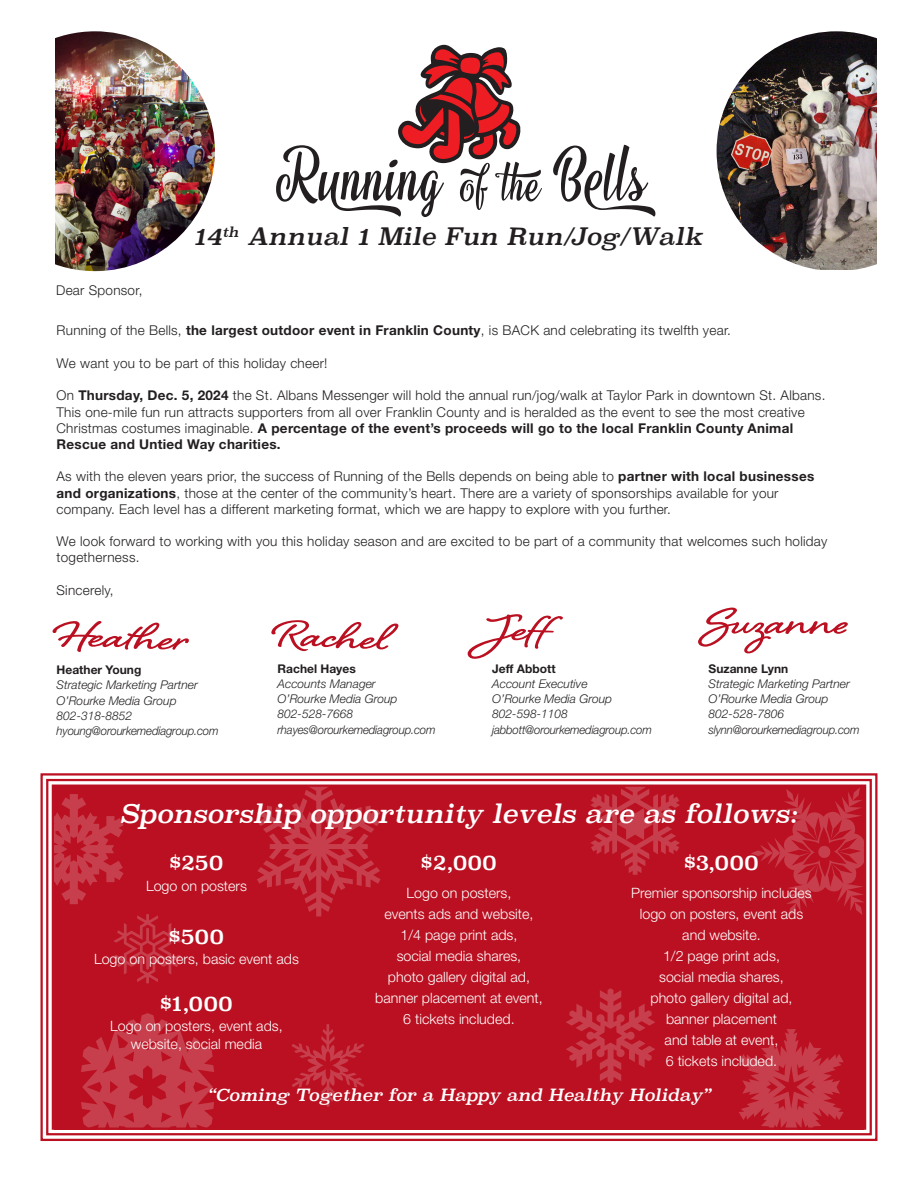
<style>
.page{position:relative;width:918px;height:1188px;background:#fff}
.page>*{position:absolute;margin:0;border:0;box-sizing:border-box;transform-origin:0 0}
.t1{font:700 46.8px "Shelby";color:#ba1021;scale:1.41 1}
.t2{font:italic 25.5px "Superclarendon";color:#fff}
.t3{font:italic 23.55px "Superclarendon";color:#231f20}
.t4{font:21px "Superclarendon";color:#fff}
.t5{font:italic 16.5px "Superclarendon";color:#fff}
.t6{font:300 14.25px/21px "Helvetica Neue LT Std";color:#fff;text-align:center}
.t7{font:300 13.5px/16.2px "Helvetica Neue LT Std";letter-spacing:.02em;color:#231f20}
.t8{font:italic 300 12px/15.1px "Helvetica Neue LT Std";color:#231f20}
.s1{font-weight:700}
.s2{font-weight:700;font-style:normal}
.s3{font-family:"Superclarendon";font-weight:400;font-size:15.15px;color:#fff}
</style>
<div class="page">
<svg style="left:553px;top:145px;width:102px;height:72px"></svg>
<svg style="left:276px;top:44px;width:266px;height:173px"></svg>
<svg style="left:40px;top:773px;width:838px;height:368px"></svg>
<svg style="left:45px;top:778px;width:828px;height:359px"></svg>
<svg style="left:51px;top:783px;width:816px;height:348px;background:#bc1828"></svg>
<img style="left:717px;top:31px;width:160px;height:239px">
<img style="left:55px;top:31px;width:160px;height:240px">
<p class="t3" style="left:194px;top:222px;width:510px">14<sup>th</sup> Annual 1 Mile Fun Run/Jog/Walk</p>
<p class="t7" style="left:56px;top:282px;width:88px">Dear Sponsor,</p>
<p class="t7" style="left:57px;top:322px;width:676px">Running of the Bells, <span class="s1">the largest outdoor event in Franklin County</span>, is BACK and celebrating its twelfth year.</p>
<p class="t7" style="left:57px;top:355px;width:272px">We want you to be part of this holiday cheer!</p>
<p class="t7" style="left:57px;top:387px;width:770px">On <span class="s1">Thursday, Dec. 5, 2024</span> the St. Albans Messenger will hold the annual run/jog/walk at Taylor Park in downtown St. Albans.<br>This one-mile fun run attracts supporters from all over Franklin County and is heralded as the event to see the most creative Christmas costumes imaginable. <span class="s1">A percentage of the event’s proceeds will go to the local Franklin County Animal Rescue and Untied Way charities.</span></p>
<p class="t7" style="left:57px;top:468px;width:759px">As with the eleven years prior, the success of Running of the Bells depends on being able to <span class="s1">partner with local businesses and organizations</span>, those at the center of the community’s heart. There are a variety of sponsorships available for your company. Each level has a different marketing format, which we are happy to explore with you further.</p>
<p class="t7" style="left:57px;top:533px;width:772px">We look forward to working with you this holiday season and are excited to be part of a community that welcomes such holiday togetherness.</p>
<p class="t1" style="left:57px;top:602px;width:95px;rotate:2deg">Heather</p>
<p class="t1" style="left:276px;top:602px;width:82px;rotate:2deg">Rachel</p>
<p class="t1" style="left:483px;top:595px;width:50px;rotate:2deg">Jeff</p>
<p class="t1" style="left:706px;top:590px;width:103px">Suzanne</p>
<p class="t8" style="left:57px;top:662px;width:181px"><span class="s2">Heather Young<br></span>Strategic Marketing Partner<br>O’Rourke Media Group<br>802-318-8852 hyoung@orourkemediagroup.com<span class="s3">in</span></p>
<p class="t8" style="left:278px;top:661px;width:189px"><span class="s2">Rachel Hayes<br></span>Accounts Manager<br>O’Rourke Media Group<br>802-528-7668 rhayes@orourkemediagroup.com<span class="s3">“Co</span></p>
<p class="t8" style="left:492px;top:661px;width:186px"><span class="s2">Jeff Abbott<br></span>Account Executive<br>O’Rourke Media Group<br>802-598-1108 jabbott@orourkemediagroup.com <span class="s3">Co</span></p>
<p class="t8" style="left:709px;top:661px;width:152px"><span class="s2">Suzanne Lynn<br></span>Strategic Marketing Partner<br>O’Rourke Media Group<br>802-528-7806 slynn@orourkemediagroup.com</p>
<p class="t2" style="left:120px;top:798px;width:679px">Sponsorship opportunity levels are as follows:</p>
<p class="t4" style="left:169px;top:849px;width:56px">$250</p>
<p class="t6" style="left:146px;top:875px;width:102px">Logo on posters</p>
<p class="t4" style="left:169px;top:922px;width:57px">$500</p>
<p class="t6" style="left:94px;top:948px;width:206px">Logo on posters, basic event ads</p>
<p class="t4" style="left:160px;top:989px;width:74px">$1,000</p>
<p class="t6" style="left:110px;top:1017px;width:174px;line-height:18px">Logo on posters, event ads, website, social media</p>
<p class="t4" style="left:684px;top:849px;width:76px">$3,000</p>
<p class="t6" style="left:631px;top:882px;width:182px">Premier sponsorship includes logo on posters, event ads and website.<br>1/2 page print ads,<br>social media shares,<br>photo gallery digital ad, banner placement<br>and table at event,<br>6 tickets included.</p>
<p class="t5" style="left:207px;top:1085px;width:505px">“Coming Together for a Happy and Healthy Holiday”</p>
<p class="t4" style="left:421px;top:849px;width:78px">$2,000</p>
<p class="t6" style="left:375px;top:882px;width:169px">Logo on posters,<br>events ads and website,<br>1/4 page print ads,<br>social media shares,<br>photo gallery digital ad, banner placement at event,<br>6 tickets included.</p>
</div>
